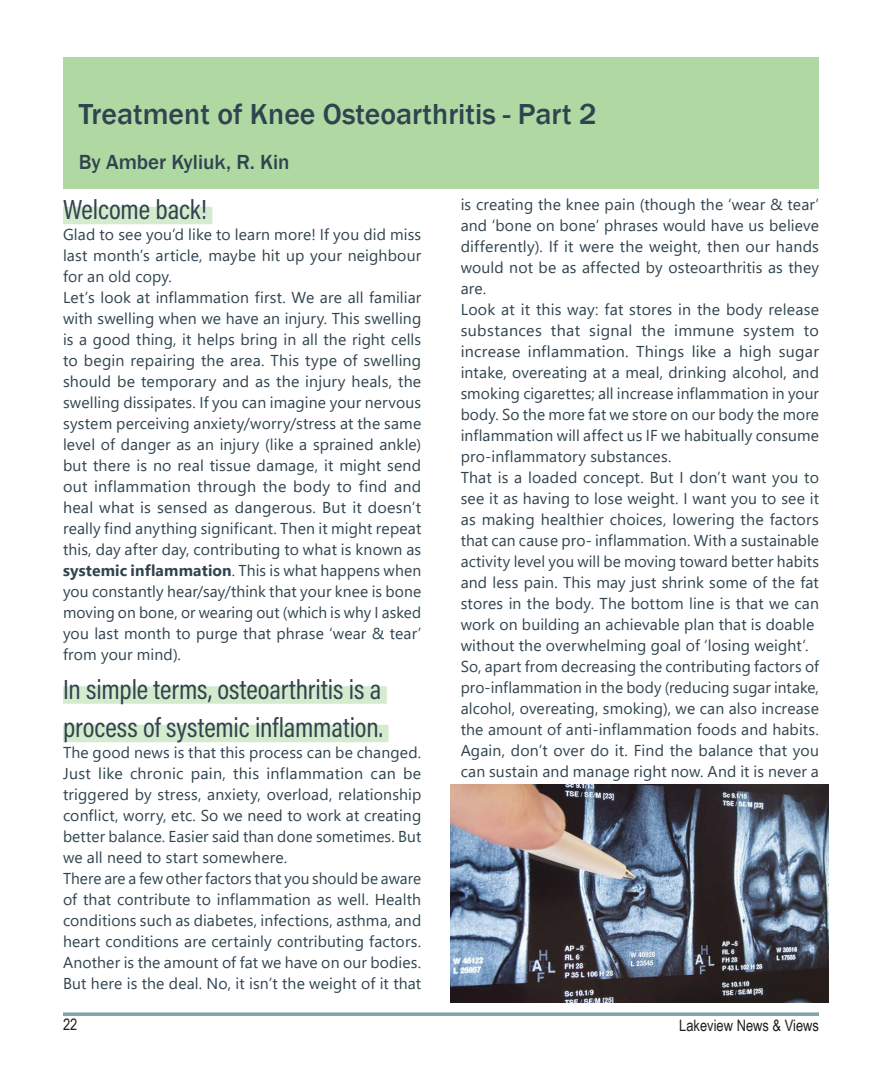
<style>
.page{position:relative;width:882px;height:1071px;background:#fff}
.page>*{position:absolute;margin:0;border:0;box-sizing:border-box;transform-origin:0 0}
.Subhead_Title{font:500 29.75px "Franklin Gothic";color:#30444f}
.Headline_16_pt{font:28px/38.5px "Acumin Variable Concept";letter-spacing:-.005em;color:#30444f}
.Subhead_Title-2{font:500 21px "Franklin Gothic";color:#30444f}
.Body_Text__Regular_-_Justify{font:15.75px/21px "Segoe UI";letter-spacing:.01em;color:#30444f;text-align:justify}
.t1{font:15.75px "Arial Narrow";color:#231f20}
.s1{font-weight:700}
</style>
<div class="page">
<div style="left:63px;top:58px;width:756px;height:131px;background:#b0d8a3"></div>
<svg style="left:63px;top:1012px;width:756px;height:4px;background:#8eaeb4"></svg>
<div style="left:63px;top:207px;width:149px;height:17px;background:#d6eace"></div>
<div style="left:63px;top:686px;width:324px;height:18px;background:#d6eace"></div>
<div style="left:63px;top:725px;width:325px;height:17px;background:#d6eace"></div>
<img style="left:451px;top:785px;width:378px;height:218px">
<p class="Subhead_Title" style="left:79px;top:96px;width:519px">Treatment of Knee Osteoarthritis - Part 2</p>
<p class="Subhead_Title-2" style="left:79px;top:150px;width:212px">By Amber Kyliuk, R. Kin</p>
<p class="Headline_16_pt" style="left:63px;top:189px;width:145px">Welcome back!</p>
<p class="Body_Text__Regular_-_Justify" style="left:63px;top:223px;width:360px">Glad to see you’d like to learn more! If you did miss last month’s article, maybe hit up your neighbour for an old copy.</p>
<p class="Body_Text__Regular_-_Justify" style="left:63px;top:286px;width:360px">Let’s look at inflammation first. We are all familiar with swelling when we have an injury. This swelling is a good thing, it helps bring in all the right cells to begin repairing the area. This type of swelling should be temporary and as the injury heals, the swelling dissipates. If you can imagine your nervous system perceiving anxiety/worry/stress at the same level of danger as an injury (like a sprained ankle) but there is no real tissue damage, it might send out inflammation through the body to find and heal what is sensed as dangerous. But it doesn’t really find anything significant. Then it might repeat this, day after day, contributing to what is known as <span class="s1">systemic inflammation</span>. This is what happens when you constantly hear/say/think that your knee is bone moving on bone, or wearing out (which is why I asked you last month to purge that phrase ‘wear &amp; tear’ from your mind).</p>
<p class="Headline_16_pt" style="left:63px;top:668px;width:322px">In simple terms, osteoarthritis is a process of systemic inflammation.</p>
<p class="Body_Text__Regular_-_Justify" style="left:63px;top:741px;width:360px">The good news is that this process can be changed.<br>Just like chronic pain, this inflammation can be triggered by stress, anxiety, overload, relationship conflict, worry, etc. So we need to work at creating better balance. Easier said than done sometimes. But we all need to start somewhere.</p>
<p class="Body_Text__Regular_-_Justify" style="left:63px;top:867px;width:360px">There are a few other factors that you should be aware of that contribute to inflammation as well. Health conditions such as diabetes, infections, asthma, and heart conditions are certainly contributing factors.<br>Another is the amount of fat we have on our bodies.<br>But here is the deal. No, it isn’t the weight of it that</p>
<p class="Body_Text__Regular_-_Justify" style="left:461px;top:192px;width:360px">is creating the knee pain (though the ‘wear &amp; tear’ and ‘bone on bone’ phrases would have us believe differently). If it were the weight, then our hands would not be as affected by osteoarthritis as they are.</p>
<p class="Body_Text__Regular_-_Justify" style="left:461px;top:297px;width:360px">Look at it this way: fat stores in the body release substances that signal the immune system to increase inflammation. Things like a high sugar intake, overeating at a meal, drinking alcohol, and smoking cigarettes; all increase inflammation in your</p>
<p class="Body_Text__Regular_-_Justify" style="left:461px;top:402px;width:360px">body. So the more fat we store on our body the more inflammation will affect us IF we habitually consume pro-inflammatory substances.</p>
<p class="Body_Text__Regular_-_Justify" style="left:461px;top:465px;width:360px">That is a loaded concept. But I don’t want you to see it as having to lose weight. I want you to see it as making healthier choices, lowering the factors that can cause pro- inflammation. With a sustainable activity level you will be moving toward better habits and less pain. This may just shrink some of the fat stores in the body. The bottom line is that we can work on building an achievable plan that is doable</p>
<p class="Body_Text__Regular_-_Justify" style="left:461px;top:633px;width:349px">without the overwhelming goal of ‘losing weight’.</p>
<p class="Body_Text__Regular_-_Justify" style="left:461px;top:654px;width:360px">So, apart from decreasing the contributing factors of pro-inflammation in the body (reducing sugar intake, alcohol, overeating, smoking), we can also increase the amount of anti-inflammation foods and habits.<br>Again, don’t over do it. Find the balance that you can sustain and manage right now. And it is never a</p>
<p class="t1" style="left:63px;top:1013px;width:16px">22</p>
<p class="t1" style="left:679px;top:1014px;width:141px">Lakeview News &amp; Views</p>
</div>
